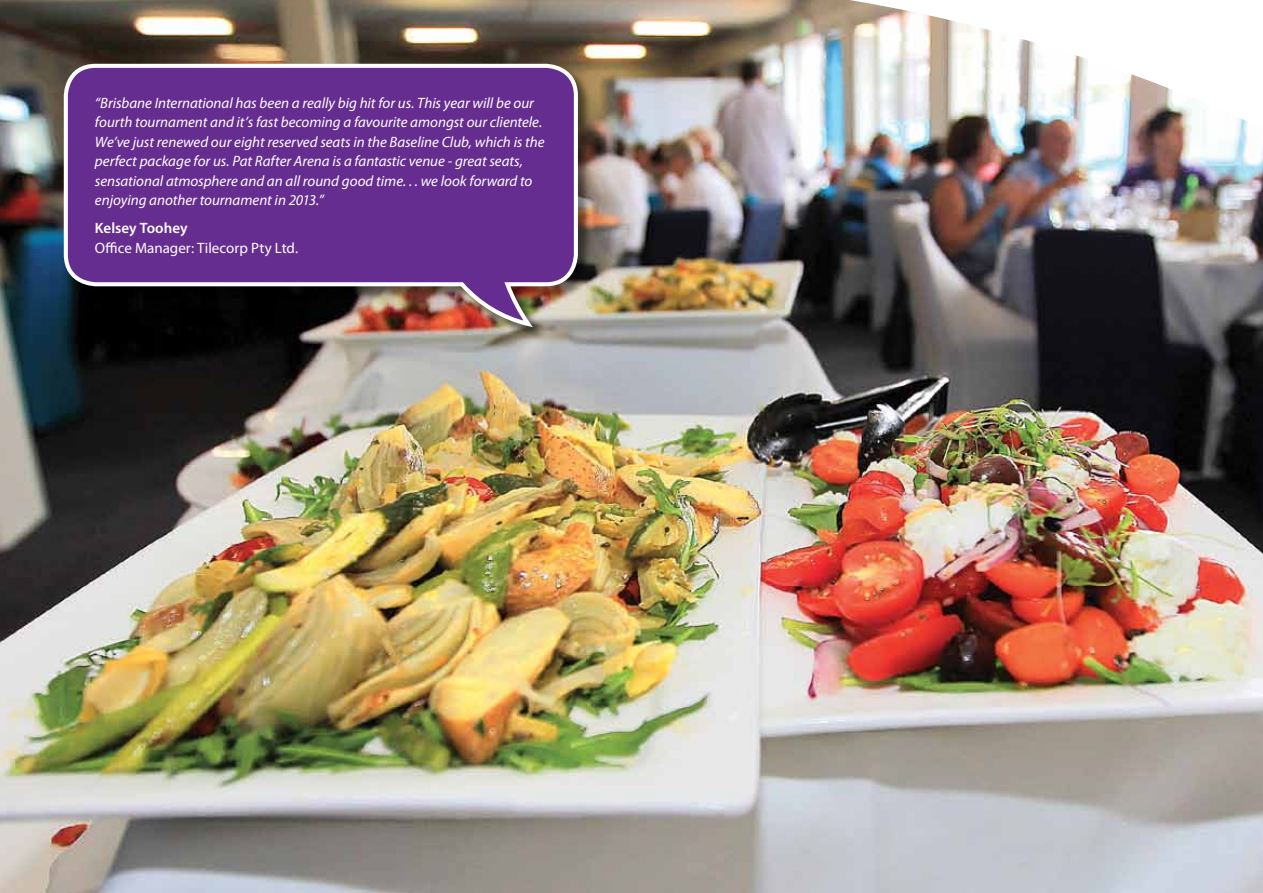
<style>
.page{position:relative;width:1263px;height:893px;background:#fff}
.page>*{position:absolute;margin:0;border:0;box-sizing:border-box;transform-origin:0 0}
.t1{font:italic 15px/19.5px "Myriad Pro";color:#fff}
.t2{font:15px "Myriad Pro";color:#fff}
.t3{font:600 15px "Myriad Pro";letter-spacing:-.005em;color:#fff}
</style>
<div class="page">
<img style="left:0;top:0;width:1263px;height:893px">
<div style="left:65px;top:65px;width:527px;height:275px;background:#000;opacity:.49"></div>
<svg style="left:62px;top:62px;width:518px;height:268px;background:#673784"></svg>
<hr style="left:0;top:11px;width:1px;height:140px;background:#009bdf">
<p class="t1" style="left:95px;top:93px;width:451px">“Brisbane International has been a really big hit for us. This year will be our fourth tournament and it’s fast becoming a favourite amongst our clientele.<br>We’ve just renewed our eight reserved seats in the Baseline Club, which is the perfect package for us. Pat Rafter Arena is a fantastic venue - great seats, sensational atmosphere and an all round good time. . . we look forward to enjoying another tournament in 2013.”</p>
<p class="t3" style="left:95px;top:220px;width:94px">Kelsey Toohey</p>
<p class="t2" style="left:95px;top:240px;width:205px">Office Manager: Tilecorp Pty Ltd.</p>
</div>
